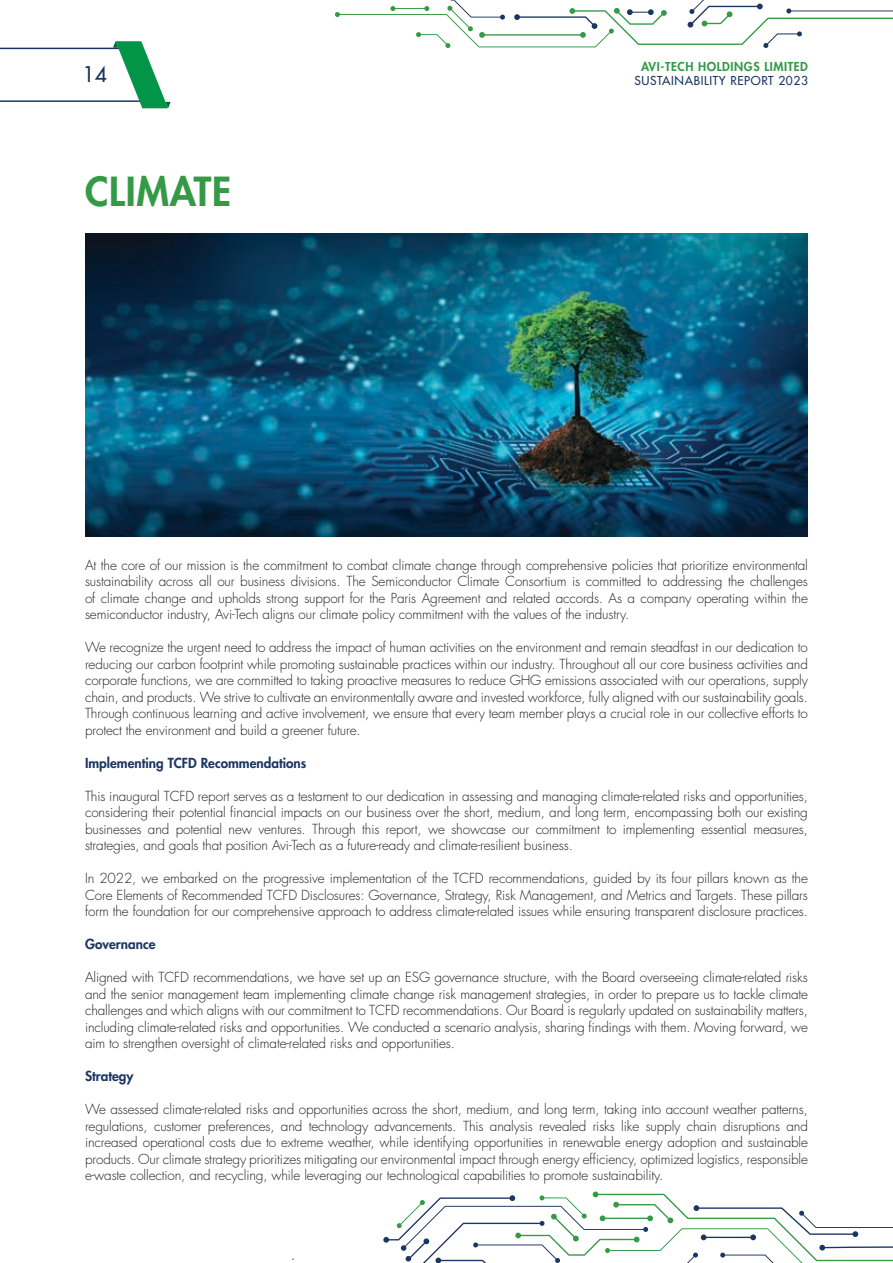
<style>
.page{position:relative;width:893px;height:1263px;background:#fff}
.page>*{position:absolute;margin:0;border:0;box-sizing:border-box;transform-origin:0 0}
.t1{font:800 39px "Futura Std";letter-spacing:.02em;color:#349a46}
.t2{font:500 21px "Futura Std";color:#193460}
.t3{font:300 13.5px/16.5px "Futura Std";letter-spacing:-.01em;color:#231f20;text-align:justify}
.t4{font:800 13.5px "Futura Std";color:#1b3664}
.t5{font:500 12px "Futura Std";letter-spacing:.05em;color:#1b3664}
.t6{font:800 12px "Futura Std";letter-spacing:.05em;color:#349a46}
</style>
<div class="page">
<img style="left:85px;top:234px;width:723px;height:303px">
<svg style="left:335px;top:0;width:558px;height:48px"></svg>
<svg style="left:383px;top:1191px;width:510px;height:72px"></svg>
<svg style="left:0;top:41px;width:171px;height:67px"></svg>
<p class="t6" style="left:641px;top:59px;width:168px">AVI-TECH HOLDINGS LIMITED</p>
<h2 class="t2" style="left:83px;top:61px;width:26px">14</h2>
<p class="t5" style="left:634px;top:73px;width:175px">SUSTAINABILITY REPORT 2023</p>
<h1 class="t1" style="left:85px;top:166px;width:148px">CLIMATE</h1>
<p class="t3" style="left:85px;top:557px;width:724px">At the core of our mission is the commitment to combat climate change through comprehensive policies that prioritize environmental sustainability across all our business divisions. The Semiconductor Climate Consortium is committed to addressing the challenges of climate change and upholds strong support for the Paris Agreement and related accords. As a company operating within the semiconductor industry, Avi-Tech aligns our climate policy commitment with the values of the industry.</p>
<p class="t3" style="left:85px;top:639px;width:724px">We recognize the urgent need to address the impact of human activities on the environment and remain steadfast in our dedication to reducing our carbon footprint while promoting sustainable practices within our industry. Throughout all our core business activities and corporate functions, we are committed to taking proactive measures to reduce GHG emissions associated with our operations, supply chain, and products. We strive to cultivate an environmentally aware and invested workforce, fully aligned with our sustainability goals.<br>Through continuous learning and active involvement, we ensure that every team member plays a crucial role in our collective efforts to protect the environment and build a greener future.</p>
<p class="t4" style="left:85px;top:754px;width:223px">Implementing TCFD Recommendations</p>
<p class="t3" style="left:85px;top:788px;width:724px">This inaugural TCFD report serves as a testament to our dedication in assessing and managing climate-related risks and opportunities, considering their potential financial impacts on our business over the short, medium, and long term, encompassing both our existing businesses and potential new ventures. Through this report, we showcase our commitment to implementing essential measures, strategies, and goals that position Avi-Tech as a future-ready and climate-resilient business.</p>
<p class="t3" style="left:85px;top:870px;width:724px">In 2022, we embarked on the progressive implementation of the TCFD recommendations, guided by its four pillars known as the Core Elements of Recommended TCFD Disclosures: Governance, Strategy, Risk Management, and Metrics and Targets. These pillars form the foundation for our comprehensive approach to address climate-related issues while ensuring transparent disclosure practices.</p>
<p class="t4" style="left:85px;top:935px;width:72px">Governance</p>
<p class="t3" style="left:85px;top:969px;width:724px">Aligned with TCFD recommendations, we have set up an ESG governance structure, with the Board overseeing climate-related risks and the senior management team implementing climate change risk management strategies, in order to prepare us to tackle climate challenges and which aligns with our commitment to TCFD recommendations. Our Board is regularly updated on sustainability matters, including climate-related risks and opportunities. We conducted a scenario analysis, sharing findings with them. Moving forward, we aim to strengthen oversight of climate-related risks and opportunities.</p>
<p class="t4" style="left:85px;top:1067px;width:50px">Strategy</p>
<p class="t3" style="left:85px;top:1101px;width:724px">We assessed climate-related risks and opportunities across the short, medium, and long term, taking into account weather patterns, regulations, customer preferences, and technology advancements. This analysis revealed risks like supply chain disruptions and increased operational costs due to extreme weather, while identifying opportunities in renewable energy adoption and sustainable products. Our climate strategy prioritizes mitigating our environmental impact through energy efficiency, optimized logistics, responsible e-waste collection, and recycling, while leveraging our technological capabilities to promote sustainability.</p>
</div>
